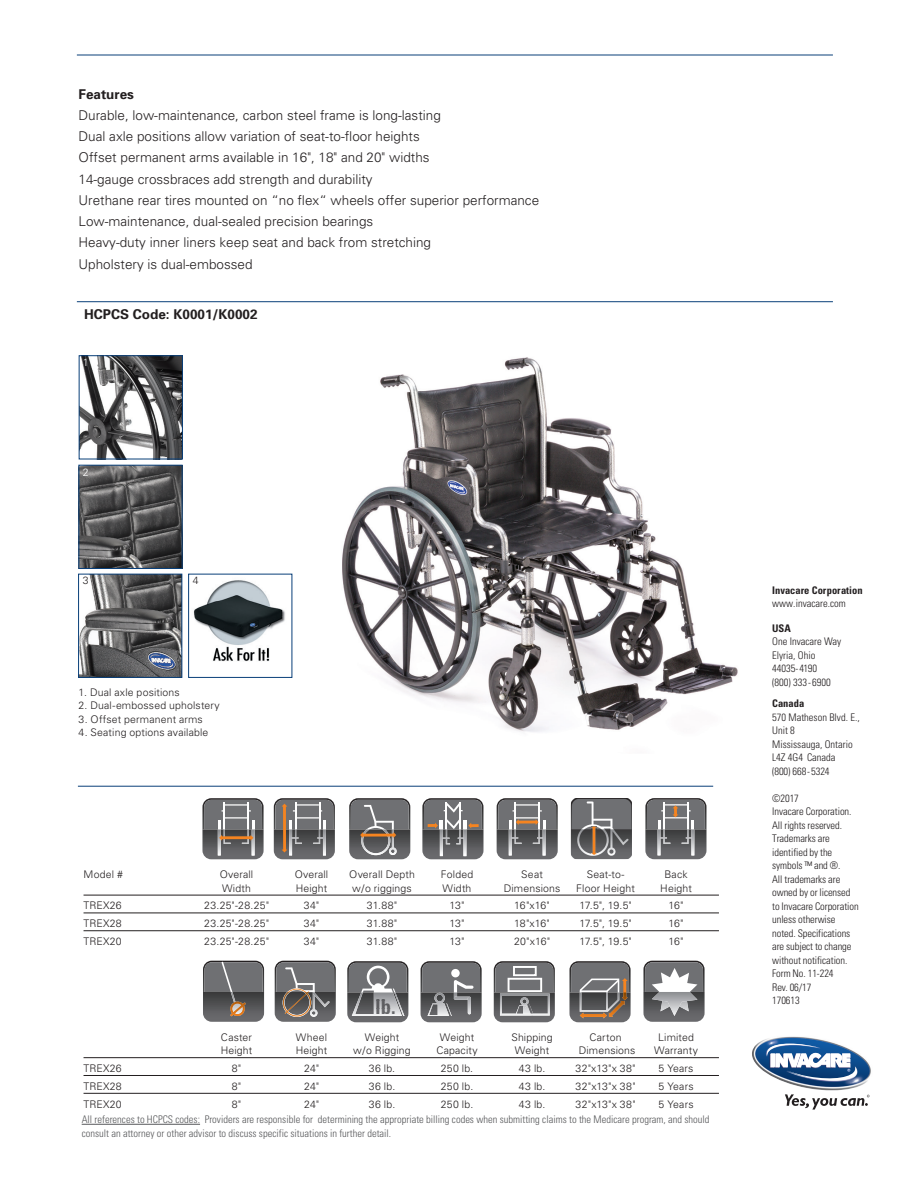
<style>
.page{position:relative;width:918px;height:1188px;background:#fff}
.page>*{position:absolute;margin:0;border:0;box-sizing:border-box;transform-origin:0 0}
.t1{font:700 condensed 20.7px "Univers";color:#6f7073}
.t2{font:300 13.5px/21.3px "Univers";color:#231f20}
.t3{font:700 13.5px "Univers";color:#231f20}
.t4{font:300 10.5px "Univers";letter-spacing:.015em;color:#231f20}
.t5{font:300 condensed 10.5px/13.5px "Univers";letter-spacing:-.005em;color:#231f20}
.t6{font:300 condensed 10.5px/13.5px "Univers";color:#57585a}
.t7{font:700 condensed 10.5px "Univers";color:#231f20}
.t8{font:300 10.5px "Univers";color:#fff}
</style>
<div class="page">
<hr style="left:78px;top:786px;width:635px;height:1px;background:#093f79">
<img style="left:752px;top:1036px;width:119px;height:55px">
<svg style="left:767px;top:1041px;width:90px;height:42px"></svg>
<svg style="left:785px;top:1094px;width:85px;height:15px"></svg>
<hr style="left:77px;top:55px;width:756px;height:1px;background:#093f79">
<hr style="left:77px;top:301px;width:756px;height:1px;background:#093f79">
<hr style="left:84px;top:895px;width:635px;height:1px;background:#231f20">
<hr style="left:84px;top:913px;width:635px;height:1px;background:#231f20">
<hr style="left:84px;top:930px;width:635px;height:1px;background:#231f20">
<hr style="left:84px;top:1057px;width:635px;height:1px;background:#231f20">
<hr style="left:84px;top:1075px;width:635px;height:1px;background:#231f20">
<hr style="left:84px;top:1093px;width:635px;height:1px;background:#231f20">
<img style="left:80px;top:576px;width:100px;height:100px">
<div style="left:78px;top:574px;width:104px;height:104px;border:1px solid #093f79"></div>
<img style="left:193px;top:580px;width:92px;height:82px">
<div style="left:188px;top:574px;width:104px;height:104px;border:1px solid #093f79"></div>
<img style="left:81px;top:467px;width:99px;height:100px">
<div style="left:79px;top:465px;width:103px;height:104px;border:1px solid #093f79"></div>
<img style="left:81px;top:357px;width:100px;height:100px">
<div style="left:79px;top:355px;width:104px;height:104px;border:1px solid #093f79"></div>
<img style="left:342px;top:357px;width:396px;height:375px">
<hr style="left:82px;top:1124px;width:118px;height:1px;background:#57585a">
<img style="left:494px;top:1016px;width:61px;height:6px">
<svg style="left:494px;top:961px;width:61px;height:55px;background:#7e7e81"></svg>
<img style="left:570px;top:1018px;width:60px;height:4px">
<svg style="left:569px;top:961px;width:62px;height:57px;background:#78726f"></svg>
<img style="left:421px;top:1016px;width:61px;height:6px">
<svg style="left:421px;top:961px;width:61px;height:55px;background:#757578"></svg>
<img style="left:347px;top:1016px;width:61px;height:6px">
<svg style="left:347px;top:961px;width:61px;height:55px;background:#808183"></svg>
<svg style="left:377px;top:999px;width:18px;height:15px"></svg>
<img style="left:644px;top:1016px;width:60px;height:6px">
<svg style="left:643px;top:961px;width:62px;height:55px"></svg>
<img style="left:424px;top:856px;width:58px;height:3px">
<svg style="left:422px;top:798px;width:61px;height:58px;background:#787777"></svg>
<img style="left:498px;top:855px;width:59px;height:4px">
<svg style="left:497px;top:798px;width:61px;height:57px;background:#777576"></svg>
<img style="left:203px;top:855px;width:60px;height:4px">
<svg style="left:202px;top:798px;width:62px;height:57px;background:#797776"></svg>
<img style="left:571px;top:798px;width:61px;height:61px">
<img style="left:592px;top:827px;width:4px;height:28px">
<img style="left:275px;top:1017px;width:60px;height:5px">
<svg style="left:275px;top:961px;width:61px;height:56px;background:#72706f"></svg>
<img style="left:646px;top:855px;width:59px;height:4px">
<svg style="left:645px;top:798px;width:61px;height:57px;background:#767677"></svg>
<img style="left:203px;top:1016px;width:61px;height:6px">
<svg style="left:203px;top:961px;width:61px;height:55px;background:#6a6767"></svg>
<img style="left:275px;top:855px;width:59px;height:4px">
<svg style="left:274px;top:798px;width:61px;height:57px;background:#797573"></svg>
<img style="left:350px;top:855px;width:59px;height:4px">
<svg style="left:349px;top:798px;width:61px;height:57px;background:#757271"></svg>
<p class="t3" style="left:79px;top:86px;width:57px">Features</p>
<p class="t2" style="left:79px;top:105px;width:462px">Durable, low-maintenance, carbon steel frame is long-lasting<br>Dual axle positions allow variation of seat-to-floor heights<br>Offset permanent arms available in 16", 18" and 20" widths<br>14-gauge crossbraces add strength and durability<br>Urethane rear tires mounted on “no flex“ wheels offer superior performance Low-maintenance, dual-sealed precision bearings<br>Heavy-duty inner liners keep seat and back from stretching<br>Upholstery is dual-embossed</p>
<p class="t3" style="left:84px;top:306px;width:175px">HCPCS Code: K0001/K0002</p>
<p class="t8" style="left:83px;top:356px;width:7px">1</p>
<p class="t8" style="left:83px;top:466px;width:7px">2</p>
<p class="t4" style="left:83px;top:574px;width:7px">3</p>
<p class="t4" style="left:193px;top:574px;width:7px">4</p>
<p class="t4" style="left:79px;top:686px;width:103px">1. Dual axle positions</p>
<p class="t4" style="left:79px;top:699px;width:143px">2. Dual-embossed upholstery</p>
<p class="t4" style="left:79px;top:713px;width:126px">3. Offset permanent arms</p>
<p class="t4" style="left:79px;top:726px;width:131px">4. Seating options available</p>
<p class="t4" style="left:84px;top:868px;width:41px">Model #</p>
<p class="t4" style="left:220px;top:868px;width:35px">Overall</p>
<p class="t4" style="left:295px;top:868px;width:35px">Overall</p>
<p class="t4" style="left:349px;top:868px;width:67px">Overall Depth</p>
<p class="t4" style="left:441px;top:868px;width:34px">Folded</p>
<p class="t4" style="left:521px;top:868px;width:23px">Seat</p>
<p class="t4" style="left:587px;top:868px;width:39px">Seat-to-</p>
<p class="t4" style="left:664px;top:868px;width:25px">Back</p>
<p class="t4" style="left:222px;top:882px;width:30px">Width</p>
<p class="t4" style="left:296px;top:882px;width:33px">Height</p>
<p class="t4" style="left:352px;top:882px;width:61px">w/o riggings</p>
<p class="t4" style="left:443px;top:882px;width:30px">Width</p>
<p class="t4" style="left:504px;top:882px;width:58px">Dimensions</p>
<p class="t4" style="left:576px;top:882px;width:60px">Floor Height</p>
<p class="t4" style="left:660px;top:882px;width:33px">Height</p>
<p class="t4" style="left:84px;top:899px;width:40px">TREX26</p>
<p class="t4" style="left:204px;top:899px;width:66px">23.25"-28.25"</p>
<p class="t4" style="left:304px;top:899px;width:17px">34"</p>
<p class="t4" style="left:367px;top:899px;width:32px">31.88"</p>
<p class="t4" style="left:450px;top:899px;width:16px">13"</p>
<p class="t4" style="left:514px;top:899px;width:37px">16"x16"</p>
<p class="t4" style="left:579px;top:899px;width:54px">17.5", 19.5"</p>
<p class="t4" style="left:669px;top:899px;width:16px">16"</p>
<p class="t4" style="left:84px;top:917px;width:40px">TREX28</p>
<p class="t4" style="left:204px;top:917px;width:66px">23.25"-28.25"</p>
<p class="t4" style="left:304px;top:917px;width:17px">34"</p>
<p class="t4" style="left:367px;top:917px;width:32px">31.88"</p>
<p class="t4" style="left:450px;top:917px;width:16px">13"</p>
<p class="t4" style="left:514px;top:917px;width:37px">18"x16"</p>
<p class="t4" style="left:579px;top:917px;width:54px">17.5", 19.5"</p>
<p class="t4" style="left:669px;top:917px;width:16px">16"</p>
<p class="t4" style="left:84px;top:935px;width:40px">TREX20</p>
<p class="t4" style="left:204px;top:935px;width:66px">23.25"-28.25"</p>
<p class="t4" style="left:304px;top:935px;width:17px">34"</p>
<p class="t4" style="left:367px;top:935px;width:32px">31.88"</p>
<p class="t4" style="left:450px;top:935px;width:16px">13"</p>
<p class="t4" style="left:514px;top:935px;width:37px">20"x16"</p>
<p class="t4" style="left:579px;top:935px;width:54px">17.5", 19.5"</p>
<p class="t4" style="left:669px;top:935px;width:16px">16"</p>
<h1 class="t1" style="left:375px;top:994px;width:22px">lb.</h1>
<p class="t4" style="left:221px;top:1031px;width:33px">Caster</p>
<p class="t4" style="left:296px;top:1031px;width:33px">Wheel</p>
<p class="t4" style="left:365px;top:1031px;width:36px">Weight</p>
<p class="t4" style="left:440px;top:1031px;width:36px">Weight</p>
<p class="t4" style="left:511px;top:1031px;width:43px">Shipping</p>
<p class="t4" style="left:590px;top:1031px;width:34px">Carton</p>
<p class="t4" style="left:658px;top:1031px;width:37px">Limited</p>
<p class="t4" style="left:221px;top:1044px;width:33px">Height</p>
<p class="t4" style="left:296px;top:1044px;width:33px">Height</p>
<p class="t4" style="left:353px;top:1044px;width:59px">w/o Rigging</p>
<p class="t4" style="left:436px;top:1044px;width:43px">Capacity</p>
<p class="t4" style="left:515px;top:1044px;width:36px">Weight</p>
<p class="t4" style="left:579px;top:1044px;width:58px">Dimensions</p>
<p class="t4" style="left:654px;top:1044px;width:45px">Warranty</p>
<p class="t4" style="left:84px;top:1062px;width:40px">TREX26</p>
<p class="t4" style="left:232px;top:1062px;width:11px">8"</p>
<p class="t4" style="left:304px;top:1062px;width:16px">24"</p>
<p class="t4" style="left:369px;top:1062px;width:28px">36 lb.</p>
<p class="t4" style="left:441px;top:1062px;width:34px">250 lb.</p>
<p class="t4" style="left:519px;top:1062px;width:28px">43 lb.</p>
<p class="t4" style="left:576px;top:1062px;width:61px">32"x13"x 38"</p>
<p class="t4" style="left:659px;top:1062px;width:36px">5 Years</p>
<p class="t4" style="left:84px;top:1080px;width:40px">TREX28</p>
<p class="t4" style="left:232px;top:1080px;width:11px">8"</p>
<p class="t4" style="left:304px;top:1080px;width:16px">24"</p>
<p class="t4" style="left:369px;top:1080px;width:28px">36 lb.</p>
<p class="t4" style="left:441px;top:1080px;width:34px">250 lb.</p>
<p class="t4" style="left:519px;top:1080px;width:28px">43 lb.</p>
<p class="t4" style="left:576px;top:1080px;width:61px">32"x13"x 38"</p>
<p class="t4" style="left:659px;top:1080px;width:36px">5 Years</p>
<p class="t4" style="left:84px;top:1098px;width:40px">TREX20</p>
<p class="t4" style="left:232px;top:1098px;width:11px">8"</p>
<p class="t4" style="left:304px;top:1098px;width:16px">24"</p>
<p class="t4" style="left:369px;top:1098px;width:28px">36 lb.</p>
<p class="t4" style="left:441px;top:1098px;width:34px">250 lb.</p>
<p class="t4" style="left:519px;top:1098px;width:28px">43 lb.</p>
<p class="t4" style="left:576px;top:1098px;width:61px">32"x13"x 38"</p>
<p class="t4" style="left:659px;top:1098px;width:36px">5 Years</p>
<p class="t6" style="left:82px;top:1113px;width:629px">All references to HCPCS codes: Providers are responsible for determining the appropriate billing codes when submitting claims to the Medicare program, and should consult an attorney or other advisor to discuss specific situations in further detail.</p>
<p class="t7" style="left:772px;top:584px;width:92px">Invacare Corporation</p>
<p class="t5" style="left:772px;top:597px;width:75px">www.invacare.com</p>
<p class="t7" style="left:772px;top:622px;width:20px">USA</p>
<p class="t5" style="left:772px;top:635px;width:71px">One Invacare Way<br>Elyria, Ohio<br>44035-4190<br>(800) 333-6900</p>
<p class="t7" style="left:772px;top:697px;width:34px">Canada</p>
<p class="t5" style="left:772px;top:710px;width:89px">570 Matheson Blvd. E.,<br>Unit 8<br>Mississauga, Ontario<br>L4Z 4G4 Canada<br>(800) 668-5324</p>
<p class="t5" style="left:772px;top:791px;width:88px">©2017<br>Invacare Corporation.<br>All rights reserved.<br>Trademarks are identified by the symbols ™ and ®.<br>All trademarks are owned by or licensed to Invacare Corporation unless otherwise noted. Specifications are subject to change without notification.<br>Form No. 11-224<br>Rev. 06/17<br>170613</p>
</div>
